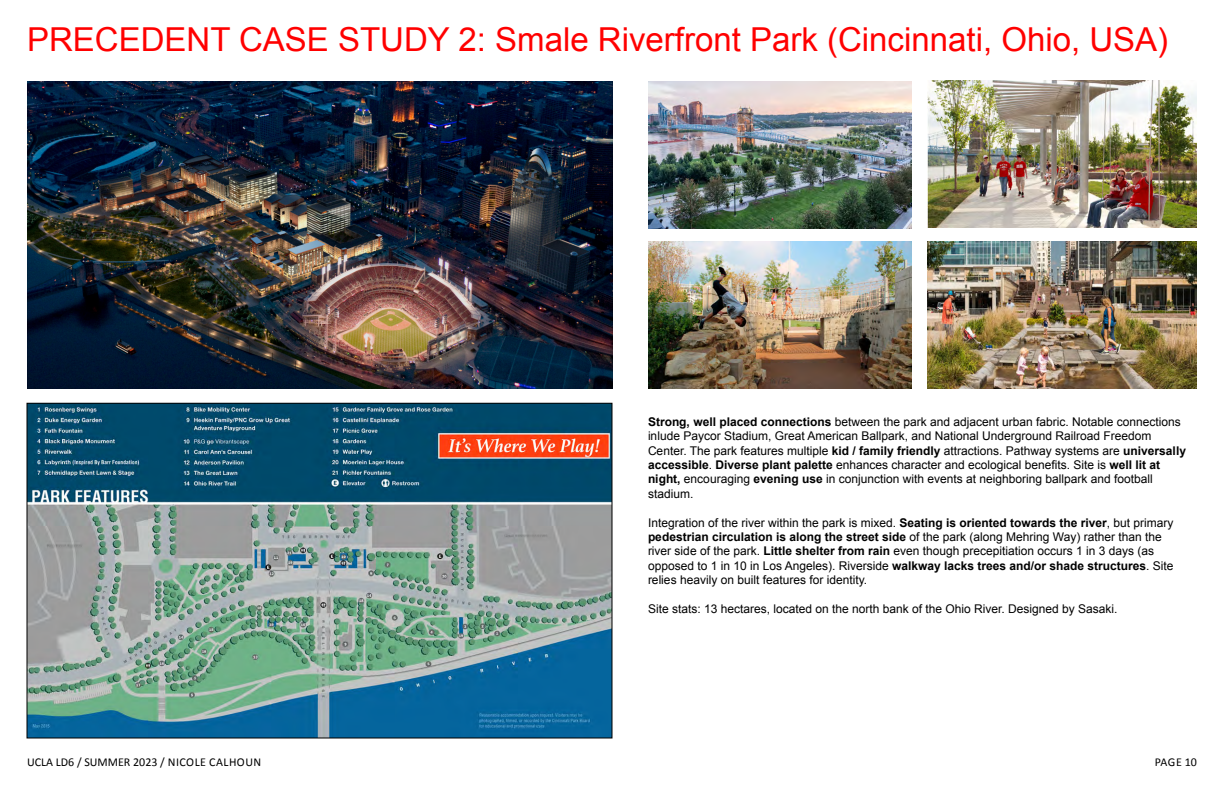
<style>
.page{position:relative;width:1224px;height:792px;background:#fff}
.page>*{position:absolute;margin:0;border:0;box-sizing:border-box;transform-origin:0 0}
.t1{font:33px "Arial";color:#f00}
.t2{font:12px/14.4px "Arial";color:#000}
.t3{font:12px "Calibri";color:#000}
.s1{font-weight:700}
</style>
<div class="page">
<img style="left:28px;top:405px;width:582px;height:331px">
<img style="left:648px;top:81px;width:264px;height:147px">
<img style="left:648px;top:242px;width:264px;height:147px">
<img style="left:927px;top:81px;width:270px;height:147px">
<img style="left:927px;top:242px;width:269px;height:147px">
<img style="left:27px;top:81px;width:585px;height:308px">
<h1 class="t1" style="left:27px;top:18px;width:1143px">PRECEDENT CASE STUDY 2: Smale Riverfront Park (Cincinnati, Ohio, USA)</h1>
<p class="t3" style="left:27px;top:754px;width:236px">UCLA LD6 / SUMMER 2023 / NICOLE CALHOUN</p>
<p class="t2" style="left:648px;top:415px;width:540px"><span class="s1">Strong, well placed connections</span> between the park and adjacent urban fabric. Notable connections inlude Paycor Stadium, Great American Ballpark, and National Underground Railroad Freedom Center. The park features multiple <span class="s1">kid / family friendly</span> attractions. Pathway systems are <span class="s1">universally accessible</span>. <span class="s1">Diverse plant palette</span> enhances character and ecological benefits. Site is <span class="s1">well lit at night,</span> encouraging <span class="s1">evening use</span> in conjunction with events at neighboring ballpark and football stadium.</p>
<p class="t2" style="left:648px;top:515px;width:527px">Integration of the river within the park is mixed. <span class="s1">Seating is oriented towards the river</span>, but primary <span class="s1">pedestrian circulation is along the street side</span> of the park (along Mehring Way) rather than the river side of the park. <span class="s1">Little shelter from rain</span> even though precepitiation occurs 1 in 3 days (as opposed to 1 in 10 in Los Angeles). Riverside <span class="s1">walkway lacks trees and/or shade structures</span>. Site relies heavily on built features for identity.</p>
<p class="t2" style="left:648px;top:602px;width:471px">Site stats: 13 hectares, located on the north bank of the Ohio River. Designed by Sasaki.</p>
<p class="t3" style="left:1155px;top:754px;width:44px">PAGE 10</p>
</div>
